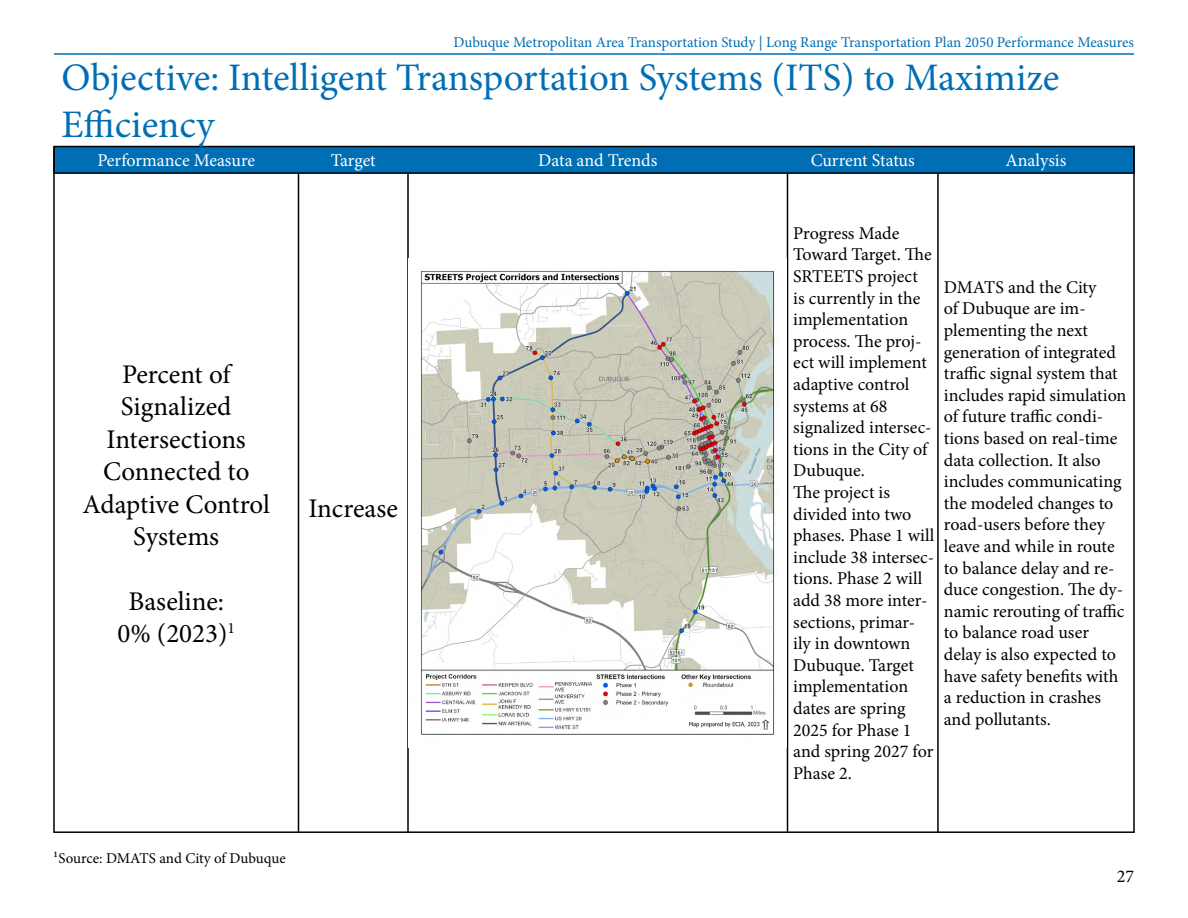
<style>
.page{position:relative;width:1188px;height:918px;background:#fff}
.page>*{position:absolute;margin:0;border:0;box-sizing:border-box;transform-origin:0 0}
.t1{font:39px/46.8px "Minion Pro";color:#006eb4}
.t2{font:27px/32.4px "Minion Pro";letter-spacing:-.005em;color:#000;text-align:center}
.t3{font:18px/21.6px "Minion Pro";color:#000}
.t4{font:18px "Minion Pro";letter-spacing:-.005em;color:#fff}
.t5{font:15px "Minion Pro";letter-spacing:-.005em;color:#006eb4}
.t6{font:15px "Minion Pro";color:#000}
</style>
<div class="page">
<div style="left:54px;top:147px;width:1080px;height:26px;background:#006eb4"></div>
<div style="left:53px;top:146px;width:1082px;height:28px;border:2px solid #000"></div>
<hr style="left:298px;top:173px;width:1px;height:659px;background:#000">
<hr style="left:407px;top:173px;width:2px;height:659px;background:#000">
<hr style="left:787px;top:173px;width:1px;height:659px;background:#000">
<hr style="left:937px;top:173px;width:2px;height:659px;background:#000">
<hr style="left:54px;top:53px;width:1080px;height:2px;background:#006eb4">
<hr style="left:1133px;top:146px;width:2px;height:687px;background:#000">
<hr style="left:53px;top:148px;width:2px;height:685px;background:#000">
<hr style="left:54px;top:831px;width:1080px;height:2px;background:#000">
<img style="left:421px;top:271px;width:356px;height:464px">
<p class="t5" style="left:453px;top:32px;width:682px">Dubuque Metropolitan Area Transportation Study | Long Range Transportation Plan 2050 Performance Measures</p>
<h1 class="t1" style="left:62px;top:54px;width:999px">Objective: Intelligent Transportation Systems (ITS) to Maximize<br>Efficiency</h1>
<p class="t4" style="left:97px;top:149px;width:159px">Performance Measure</p>
<h2 class="t2" style="left:83px;top:358px;width:189px">Percent of<br>Signalized<br>Intersections<br>Connected to<br>Adaptive Control<br>Systems</h2>
<h2 class="t2" style="left:117px;top:585px;width:119px">Baseline:<br>0% (2023)<sup>1</sup></h2>
<p class="t4" style="left:331px;top:149px;width:47px">Target</p>
<p class="t4" style="left:538px;top:149px;width:121px">Data and Trends</p>
<p class="t4" style="left:811px;top:149px;width:106px">Current Status</p>
<p class="t4" style="left:1005px;top:149px;width:62px">Analysis</p>
<h2 class="t2" style="left:308px;top:492px;width:91px">Increase</h2>
<p class="t3" style="left:793px;top:222px;width:143px">Progress Made<br>Toward Target. The<br>SRTEETS project<br>is currently in the implementation process. The proj&shy;ect will implement adaptive control systems at 68 signalized intersec&shy;tions in the City of<br>Dubuque.<br>The project is divided into two phases. Phase 1 will include 38 intersec&shy;tions. Phase 2 will add 38 more inter&shy;sections, primar&shy;ily in downtown<br>Dubuque. Target implementation dates are spring<br>2025 for Phase 1 and spring 2027 for<br>Phase 2.</p>
<p class="t3" style="left:944px;top:276px;width:184px">DMATS and the City<br>of Dubuque are im&shy;plementing the next generation of integrated traffic signal system that includes rapid simulation of future traffic condi&shy;tions based on real-time data collection. It also includes communicating the modeled changes to road-users before they leave and while in route to balance delay and re&shy;duce congestion. The dy&shy;namic rerouting of traffic to balance road user delay is also expected to have safety benefits with a reduction in crashes and pollutants.</p>
<p class="t6" style="left:53px;top:848px;width:234px">1Source: DMATS and City of Dubuque</p>
<p class="t3" style="left:1117px;top:866px;width:19px">27</p>
</div>
